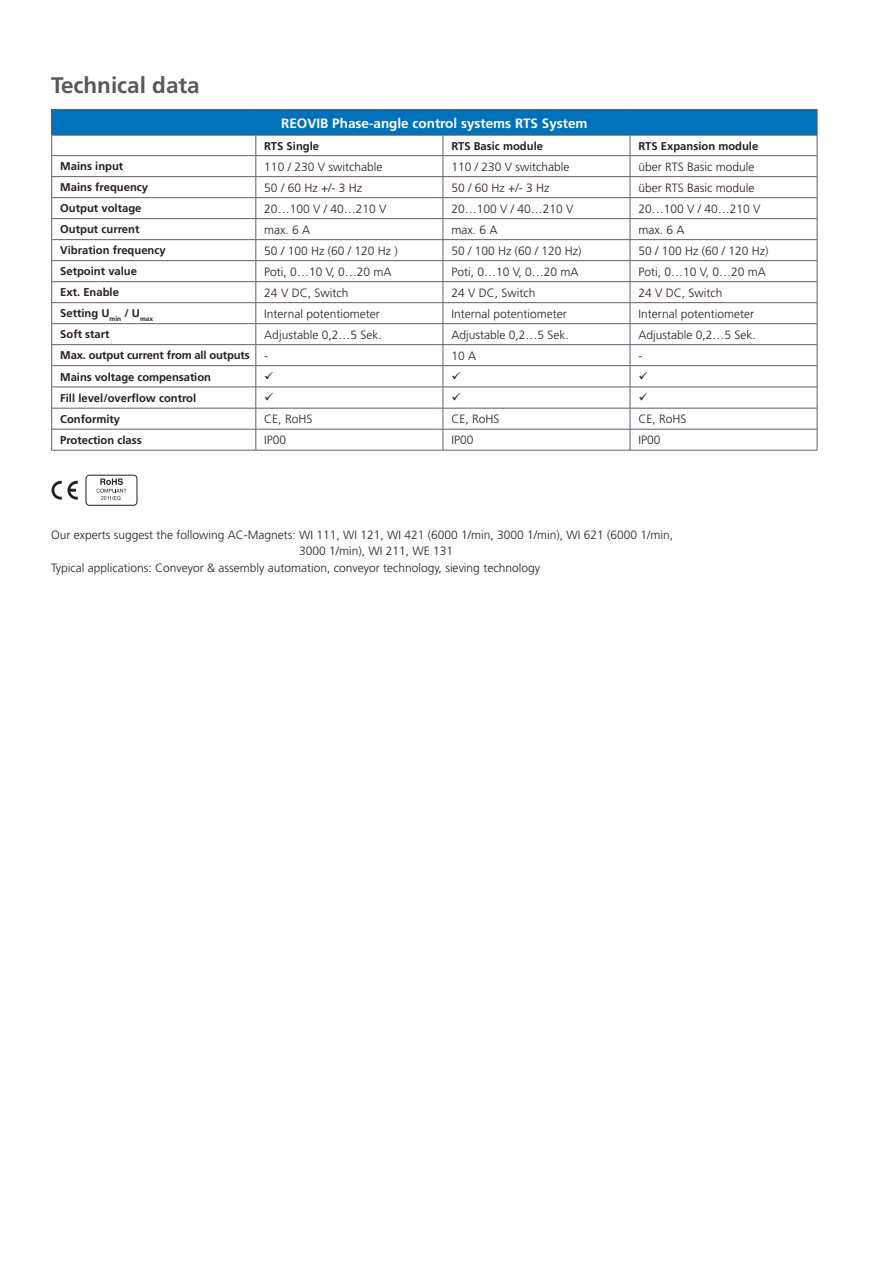
<style>
.page{position:relative;width:893px;height:1263px;background:#fff}
.page>*{position:absolute;margin:0;border:0;box-sizing:border-box;transform-origin:0 0}
.Headline_Unterseiten{font:700 22.5px "Frutiger";color:#57585a}
.Headline_Tabelle{font:700 13.5px "Frutiger";color:#fff}
.Fließtext_Tabelle_li{font:300 12px "Frutiger";color:#231f20}
.Anmerkungen_Tabelle{font:300 12px/16.5px "Frutiger";color:#231f20}
.Fließtext_Tabelle_ze{font:300 12px "Frutiger";color:#231f20}
.Fließtext_Tabelle_li-2{font:700 11.25px "Frutiger";color:#231f20}
</style>
<div class="page">
<div style="left:52px;top:110px;width:765px;height:25px;background:#0072bc"></div>
<hr style="left:52px;top:135px;width:204px;height:1px;background:#53656e">
<hr style="left:256px;top:135px;width:187px;height:1px;background:#53656e">
<hr style="left:443px;top:135px;width:187px;height:1px;background:#53656e">
<hr style="left:630px;top:135px;width:187px;height:1px;background:#53656e">
<hr style="left:52px;top:155px;width:204px;height:1px;background:#53656e">
<hr style="left:256px;top:155px;width:187px;height:1px;background:#53656e">
<hr style="left:443px;top:155px;width:187px;height:1px;background:#53656e">
<hr style="left:630px;top:155px;width:187px;height:1px;background:#53656e">
<hr style="left:52px;top:197px;width:204px;height:1px;background:#53656e">
<hr style="left:256px;top:197px;width:187px;height:1px;background:#53656e">
<hr style="left:443px;top:197px;width:187px;height:1px;background:#53656e">
<hr style="left:630px;top:197px;width:187px;height:1px;background:#53656e">
<hr style="left:52px;top:218px;width:204px;height:1px;background:#53656e">
<hr style="left:256px;top:218px;width:187px;height:1px;background:#53656e">
<hr style="left:443px;top:218px;width:187px;height:1px;background:#53656e">
<hr style="left:630px;top:218px;width:187px;height:1px;background:#53656e">
<hr style="left:52px;top:239px;width:204px;height:1px;background:#53656e">
<hr style="left:256px;top:239px;width:187px;height:1px;background:#53656e">
<hr style="left:443px;top:239px;width:187px;height:1px;background:#53656e">
<hr style="left:630px;top:239px;width:187px;height:1px;background:#53656e">
<hr style="left:52px;top:260px;width:204px;height:1px;background:#53656e">
<hr style="left:256px;top:260px;width:187px;height:1px;background:#53656e">
<hr style="left:443px;top:260px;width:187px;height:1px;background:#53656e">
<hr style="left:630px;top:260px;width:187px;height:1px;background:#53656e">
<hr style="left:52px;top:281px;width:204px;height:1px;background:#53656e">
<hr style="left:256px;top:281px;width:187px;height:1px;background:#53656e">
<hr style="left:443px;top:281px;width:187px;height:1px;background:#53656e">
<hr style="left:630px;top:281px;width:187px;height:1px;background:#53656e">
<hr style="left:52px;top:302px;width:204px;height:1px;background:#53656e">
<hr style="left:256px;top:302px;width:187px;height:1px;background:#53656e">
<hr style="left:443px;top:302px;width:187px;height:1px;background:#53656e">
<hr style="left:630px;top:302px;width:187px;height:1px;background:#53656e">
<hr style="left:52px;top:323px;width:204px;height:1px;background:#53656e">
<hr style="left:256px;top:323px;width:187px;height:1px;background:#53656e">
<hr style="left:443px;top:323px;width:187px;height:1px;background:#53656e">
<hr style="left:630px;top:323px;width:187px;height:1px;background:#53656e">
<hr style="left:52px;top:344px;width:204px;height:1px;background:#53656e">
<hr style="left:256px;top:344px;width:187px;height:1px;background:#53656e">
<hr style="left:443px;top:344px;width:187px;height:1px;background:#53656e">
<hr style="left:630px;top:344px;width:187px;height:1px;background:#53656e">
<hr style="left:52px;top:365px;width:204px;height:1px;background:#53656e">
<hr style="left:256px;top:365px;width:187px;height:1px;background:#53656e">
<hr style="left:443px;top:365px;width:187px;height:1px;background:#53656e">
<hr style="left:630px;top:365px;width:187px;height:1px;background:#53656e">
<hr style="left:52px;top:387px;width:204px;height:1px;background:#53656e">
<hr style="left:256px;top:387px;width:187px;height:1px;background:#53656e">
<hr style="left:443px;top:387px;width:187px;height:1px;background:#53656e">
<hr style="left:630px;top:387px;width:187px;height:1px;background:#53656e">
<hr style="left:52px;top:408px;width:204px;height:1px;background:#53656e">
<hr style="left:256px;top:408px;width:187px;height:1px;background:#53656e">
<hr style="left:443px;top:408px;width:187px;height:1px;background:#53656e">
<hr style="left:630px;top:408px;width:187px;height:1px;background:#53656e">
<hr style="left:52px;top:429px;width:204px;height:1px;background:#53656e">
<hr style="left:256px;top:429px;width:187px;height:1px;background:#53656e">
<svg style="left:256px;top:135px;width:1px;height:315px"></svg>
<hr style="left:443px;top:429px;width:187px;height:1px;background:#53656e">
<svg style="left:443px;top:135px;width:1px;height:315px"></svg>
<hr style="left:630px;top:429px;width:187px;height:1px;background:#53656e">
<svg style="left:630px;top:135px;width:1px;height:315px"></svg>
<hr style="left:52px;top:176px;width:204px;height:1px;background:#53656e">
<hr style="left:256px;top:176px;width:187px;height:1px;background:#53656e">
<hr style="left:443px;top:176px;width:187px;height:1px;background:#53656e">
<hr style="left:630px;top:176px;width:187px;height:1px;background:#53656e">
<hr style="left:52px;top:109px;width:204px;height:1px;background:#53656e">
<hr style="left:256px;top:109px;width:187px;height:1px;background:#53656e">
<hr style="left:443px;top:109px;width:187px;height:1px;background:#53656e">
<hr style="left:630px;top:109px;width:187px;height:1px;background:#53656e">
<svg style="left:51px;top:110px;width:1px;height:340px"></svg>
<svg style="left:817px;top:110px;width:1px;height:340px"></svg>
<hr style="left:52px;top:450px;width:204px;height:1px;background:#53656e">
<hr style="left:256px;top:450px;width:187px;height:1px;background:#53656e">
<hr style="left:443px;top:450px;width:187px;height:1px;background:#53656e">
<hr style="left:630px;top:450px;width:187px;height:1px;background:#53656e">
<svg style="left:52px;top:481px;width:26px;height:19px"></svg>
<div style="left:86px;top:475px;width:51px;height:30px;border:1px solid #231f20;border-radius:3px"></div>
<svg style="left:97px;top:478px;width:29px;height:22px"></svg>
<p class="Headline_Unterseiten" style="left:51px;top:72px;width:150px">Technical data</p>
<p class="Headline_Tabelle" style="left:281px;top:115px;width:308px">REOVIB Phase-angle control systems RTS System</p>
<p class="Fließtext_Tabelle_li-2" style="left:264px;top:139px;width:56px">RTS Single</p>
<p class="Fließtext_Tabelle_li-2" style="left:451px;top:139px;width:93px">RTS Basic module</p>
<p class="Fließtext_Tabelle_li-2" style="left:638px;top:139px;width:121px">RTS Expansion module</p>
<p class="Fließtext_Tabelle_li-2" style="left:60px;top:160px;width:65px">Mains input</p>
<p class="Fließtext_Tabelle_li" style="left:264px;top:160px;width:120px">110 / 230 V switchable</p>
<p class="Fließtext_Tabelle_li" style="left:451px;top:160px;width:120px">110 / 230 V switchable</p>
<p class="Fließtext_Tabelle_li" style="left:638px;top:160px;width:118px">über RTS Basic module</p>
<p class="Fließtext_Tabelle_li-2" style="left:60px;top:181px;width:89px">Mains frequency</p>
<p class="Fließtext_Tabelle_li" style="left:264px;top:181px;width:99px">50 / 60 Hz +/- 3 Hz</p>
<p class="Fließtext_Tabelle_li" style="left:451px;top:181px;width:99px">50 / 60 Hz +/- 3 Hz</p>
<p class="Fließtext_Tabelle_li" style="left:638px;top:181px;width:118px">über RTS Basic module</p>
<p class="Fließtext_Tabelle_li-2" style="left:60px;top:202px;width:83px">Output voltage</p>
<p class="Fließtext_Tabelle_li" style="left:264px;top:202px;width:124px">20…100 V / 40…210 V</p>
<p class="Fließtext_Tabelle_li" style="left:451px;top:202px;width:124px">20…100 V / 40…210 V</p>
<p class="Fließtext_Tabelle_li" style="left:638px;top:202px;width:124px">20…100 V / 40…210 V</p>
<p class="Fließtext_Tabelle_li-2" style="left:60px;top:223px;width:81px">Output current</p>
<p class="Fließtext_Tabelle_li" style="left:264px;top:223px;width:48px">max. 6 A</p>
<p class="Fließtext_Tabelle_li" style="left:451px;top:223px;width:48px">max. 6 A</p>
<p class="Fließtext_Tabelle_li" style="left:638px;top:223px;width:48px">max. 6 A</p>
<p class="Fließtext_Tabelle_li-2" style="left:60px;top:244px;width:107px">Vibration frequency</p>
<p class="Fließtext_Tabelle_li" style="left:264px;top:244px;width:135px">50 / 100 Hz (60 / 120 Hz )</p>
<p class="Fließtext_Tabelle_li" style="left:451px;top:244px;width:132px">50 / 100 Hz (60 / 120 Hz)</p>
<p class="Fließtext_Tabelle_li" style="left:638px;top:244px;width:132px">50 / 100 Hz (60 / 120 Hz)</p>
<p class="Fließtext_Tabelle_li-2" style="left:60px;top:265px;width:78px">Setpoint value</p>
<p class="Fließtext_Tabelle_li" style="left:264px;top:265px;width:129px">Poti, 0…10 V, 0…20 mA</p>
<p class="Fließtext_Tabelle_li" style="left:451px;top:265px;width:129px">Poti, 0…10 V, 0…20 mA</p>
<p class="Fließtext_Tabelle_li" style="left:638px;top:265px;width:129px">Poti, 0…10 V, 0…20 mA</p>
<p class="Fließtext_Tabelle_li-2" style="left:60px;top:286px;width:60px">Ext. Enable</p>
<p class="Fließtext_Tabelle_li" style="left:264px;top:286px;width:86px">24 V DC, Switch</p>
<p class="Fließtext_Tabelle_li" style="left:451px;top:286px;width:86px">24 V DC, Switch</p>
<p class="Fließtext_Tabelle_li" style="left:638px;top:286px;width:86px">24 V DC, Switch</p>
<p class="Fließtext_Tabelle_li-2" style="left:60px;top:307px;width:94px">Setting U<sub>min</sub> / U<sub>max</sub></p>
<p class="Fließtext_Tabelle_li" style="left:264px;top:307px;width:117px">Internal potentiometer</p>
<p class="Fließtext_Tabelle_li" style="left:451px;top:307px;width:117px">Internal potentiometer</p>
<p class="Fließtext_Tabelle_li" style="left:638px;top:307px;width:117px">Internal potentiometer</p>
<p class="Fließtext_Tabelle_li-2" style="left:60px;top:328px;width:51px">Soft start</p>
<p class="Fließtext_Tabelle_li" style="left:264px;top:328px;width:119px">Adjustable 0,2…5 Sek.</p>
<p class="Fließtext_Tabelle_li" style="left:451px;top:328px;width:119px">Adjustable 0,2…5 Sek.</p>
<p class="Fließtext_Tabelle_li" style="left:638px;top:328px;width:119px">Adjustable 0,2…5 Sek.</p>
<p class="Fließtext_Tabelle_li-2" style="left:60px;top:349px;width:191px">Max. output current from all outputs</p>
<p class="Fließtext_Tabelle_ze" style="left:264px;top:349px;width:5px">-</p>
<p class="Fließtext_Tabelle_li" style="left:451px;top:349px;width:26px">10 A</p>
<p class="Fließtext_Tabelle_ze" style="left:638px;top:349px;width:5px">-</p>
<p class="Fließtext_Tabelle_li-2" style="left:60px;top:370px;width:152px">Mains voltage compensation</p>
<p class="Fließtext_Tabelle_li-2" style="left:60px;top:391px;width:138px">Fill level/overflow control</p>
<p class="Fließtext_Tabelle_li-2" style="left:60px;top:412px;width:62px">Conformity</p>
<p class="Fließtext_Tabelle_li" style="left:264px;top:412px;width:50px">CE, RoHS</p>
<p class="Fließtext_Tabelle_li" style="left:451px;top:412px;width:50px">CE, RoHS</p>
<p class="Fließtext_Tabelle_li" style="left:638px;top:412px;width:50px">CE, RoHS</p>
<p class="Fließtext_Tabelle_li-2" style="left:60px;top:433px;width:83px">Protection class</p>
<p class="Fließtext_Tabelle_li" style="left:264px;top:433px;width:24px">IP00</p>
<p class="Fließtext_Tabelle_li" style="left:451px;top:433px;width:24px">IP00</p>
<p class="Fließtext_Tabelle_li" style="left:638px;top:433px;width:24px">IP00</p>
<p class="Anmerkungen_Tabelle" style="left:299px;top:526px;width:376px;text-indent:-248px">Our experts suggest the following AC-Magnets: WI 111, WI 121, WI 421 (6000 1/min, 3000 1/min), WI 621 (6000 1/min,<br>3000 1/min), WI 211, WE 131</p>
<p class="Anmerkungen_Tabelle" style="left:51px;top:559px;width:490px">Typical applications: Conveyor &amp; assembly automation, conveyor technology, sieving technology</p>
</div>
